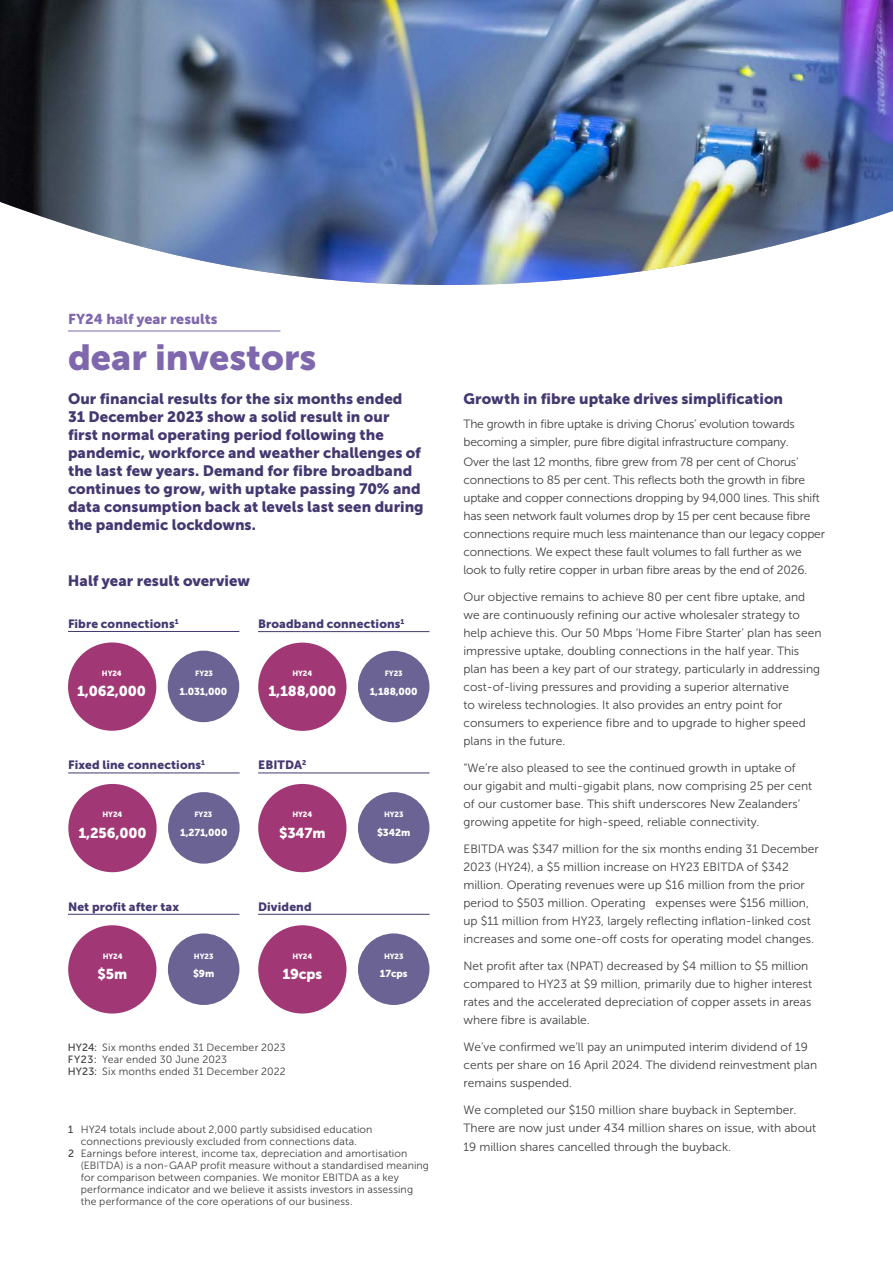
<style>
.page{position:relative;width:893px;height:1263px;background:#fff}
.page>*{position:absolute;margin:0;border:0;box-sizing:border-box;transform-origin:0 0}
.t1{font:36px "Museo Sans 900";color:#7f67ae}
.t2{font:15px/18px "Museo Sans 900";letter-spacing:.005em;color:#443871}
.t3{font:14.25px "Museo Sans 900";letter-spacing:-.01em;color:#fff}
.t4{font:14.25px "Museo Sans 900";letter-spacing:.005em;color:#7f67ae}
.t5{font:12px/18px "Museo Sans 300";color:#3e3e3f}
.t6{font:12px "Museo Sans 900";letter-spacing:.01em;color:#443871}
.t7{font:10.5px/12px "Museo Sans 300";letter-spacing:.01em;color:#3e3e3f}
.t8{font:10.05px "Museo Sans 900";letter-spacing:-.01em;color:#fff}
.t9{font:7.5px "Museo Sans 900";letter-spacing:-.01em;color:#fff}
.s1{font-family:"Museo Sans 500"}
</style>
<div class="page">
<img style="left:0;top:0;width:893px;height:285px">
<hr style="left:68px;top:331px;width:212px;height:1px;background:#7f67ae">
<hr style="left:258px;top:914px;width:171px;height:1px;background:#443871">
<div style="left:258px;top:925px;width:88px;height:88px;background:#a13774;border-radius:50%"></div>
<div style="left:358px;top:933px;width:71px;height:72px;background:#6b6393;border-radius:50%"></div>
<hr style="left:68px;top:914px;width:171px;height:1px;background:#443871">
<div style="left:68px;top:925px;width:88px;height:88px;background:#a13774;border-radius:50%"></div>
<div style="left:168px;top:933px;width:71px;height:72px;background:#6b6393;border-radius:50%"></div>
<hr style="left:68px;top:773px;width:172px;height:1px;background:#443871">
<div style="left:68px;top:784px;width:89px;height:88px;background:#a13774;border-radius:50%"></div>
<div style="left:168px;top:792px;width:72px;height:72px;background:#6b6393;border-radius:50%"></div>
<hr style="left:258px;top:773px;width:171px;height:1px;background:#443871">
<div style="left:258px;top:784px;width:88px;height:88px;background:#a13774;border-radius:50%"></div>
<div style="left:358px;top:792px;width:71px;height:72px;background:#6b6393;border-radius:50%"></div>
<hr style="left:68px;top:631px;width:171px;height:1px;background:#443871">
<div style="left:68px;top:642px;width:88px;height:89px;background:#a13774;border-radius:50%"></div>
<div style="left:168px;top:651px;width:71px;height:71px;background:#6b6393;border-radius:50%"></div>
<hr style="left:258px;top:631px;width:171px;height:1px;background:#443871">
<div style="left:258px;top:643px;width:88px;height:88px;background:#a13774;border-radius:50%"></div>
<div style="left:358px;top:651px;width:71px;height:71px;background:#6b6393;border-radius:50%"></div>
<p class="t4" style="left:68px;top:311px;width:151px">FY24 half year results</p>
<h1 class="t1" style="left:68px;top:337px;width:250px">dear investors</h1>
<p class="t2" style="left:68px;top:390px;width:357px">Our financial results for the six months ended<br>31 December 2023 show a solid result in our<br>first normal operating period following the pandemic, workforce and weather challenges of the last few years. Demand for fibre broadband continues to grow, with uptake passing 70% and data consumption back at levels last seen during the pandemic lockdowns.</p>
<p class="t2" style="left:463px;top:390px;width:321px">Growth in fibre uptake drives simplification</p>
<p class="t5" style="left:463px;top:415px;width:333px">The growth in fibre uptake is driving Chorus’ evolution towards becoming a simpler, pure fibre digital infrastructure company.</p>
<p class="t5" style="left:463px;top:453px;width:363px">Over the last 12 months, fibre grew from 78 per cent of Chorus’ connections to 85 per cent. This reflects both the growth in fibre uptake and copper connections dropping by 94,000 lines. This shift has seen network fault volumes drop by 15 per cent because fibre connections require much less maintenance than our legacy copper connections. We expect these fault volumes to fall further as we look to fully retire copper in urban fibre areas by the end of 2026.</p>
<p class="t5" style="left:463px;top:588px;width:360px">Our objective remains to achieve 80 per cent fibre uptake, and we are continuously refining our active wholesaler strategy to help achieve this. Our 50 Mbps ‘Home Fibre Starter’ plan has seen impressive uptake, doubling connections in the half year. This plan has been a key part of our strategy, particularly in addressing cost-of-living pressures and providing a superior alternative<br>to wireless technologies. It also provides an entry point for consumers to experience fibre and to upgrade to higher speed plans in the future.</p>
<p class="t5" style="left:463px;top:759px;width:350px">“We’re also pleased to see the continued growth in uptake of our gigabit and multi-gigabit plans, now comprising 25 per cent of our customer base. This shift underscores New Zealanders’ growing appetite for high-speed, reliable connectivity.</p>
<p class="t5" style="left:463px;top:840px;width:357px">EBITDA was $347 million for the six months ending 31 December 2023 (HY24), a $5 million increase on HY23 EBITDA of $342 million. Operating revenues were up $16 million from the prior period to $503 million. Operating expenses were $156 million, up $11 million from HY23, largely reflecting inflation-linked cost increases and some one-off costs for operating model changes.</p>
<p class="t5" style="left:463px;top:957px;width:350px">Net profit after tax (NPAT) decreased by $4 million to $5 million compared to HY23 at $9 million, primarily due to higher interest rates and the accelerated depreciation of copper assets in areas where fibre is available.</p>
<p class="t5" style="left:463px;top:1038px;width:355px">We’ve confirmed we’ll pay an unimputed interim dividend of 19 cents per share on 16 April 2024. The dividend reinvestment plan remains suspended.</p>
<p class="t5" style="left:463px;top:1101px;width:354px">We completed our $150 million share buyback in September.<br>There are now just under 434 million shares on issue, with about<br>19 million shares cancelled through the buyback.</p>
<p class="t2" style="left:68px;top:572px;width:184px">Half year result overview</p>
<p class="t6" style="left:68px;top:617px;width:112px">Fibre connections<sup>1</sup></p>
<p class="t6" style="left:258px;top:617px;width:148px">Broadband connections<sup>1</sup></p>
<p class="t9" style="left:102px;top:669px;width:21px">HY24</p>
<p class="t3" style="left:77px;top:683px;width:70px">1,062,000</p>
<p class="t9" style="left:195px;top:669px;width:19px">FY23</p>
<p class="t8" style="left:180px;top:685px;width:49px">1.031,000</p>
<p class="t9" style="left:292px;top:669px;width:21px">HY24</p>
<p class="t3" style="left:268px;top:683px;width:69px">1,188,000</p>
<p class="t9" style="left:385px;top:669px;width:19px">FY23</p>
<p class="t8" style="left:370px;top:685px;width:49px">1,188,000</p>
<p class="t6" style="left:258px;top:758px;width:50px">EBITDA<sup>2</sup></p>
<p class="t6" style="left:68px;top:758px;width:138px">Fixed line connections<sup>1</sup></p>
<p class="t9" style="left:102px;top:810px;width:21px">HY24</p>
<p class="t3" style="left:78px;top:824px;width:70px">1,256,000</p>
<p class="t9" style="left:195px;top:810px;width:19px">FY23</p>
<p class="t8" style="left:180px;top:827px;width:49px">1,271,000</p>
<p class="t9" style="left:292px;top:810px;width:21px">HY24</p>
<p class="t3" style="left:279px;top:824px;width:48px">$347m</p>
<p class="t9" style="left:384px;top:810px;width:21px">HY23</p>
<p class="t8" style="left:377px;top:827px;width:35px">$342m</p>
<p class="t6" style="left:68px;top:899px;width:113px">Net profit after tax</p>
<p class="t6" style="left:258px;top:899px;width:55px">Dividend</p>
<p class="t9" style="left:103px;top:952px;width:21px">HY24</p>
<p class="t3" style="left:98px;top:966px;width:31px">$5m</p>
<p class="t9" style="left:194px;top:952px;width:21px">HY23</p>
<p class="t8" style="left:193px;top:968px;width:23px">$9m</p>
<p class="t9" style="left:292px;top:952px;width:21px">HY24</p>
<p class="t3" style="left:282px;top:966px;width:41px">19cps</p>
<p class="t9" style="left:384px;top:952px;width:21px">HY23</p>
<p class="t8" style="left:380px;top:968px;width:29px">17cps</p>
<p class="t7" style="left:68px;top:1041px;width:220px"><span class="s1">HY24:</span> Six months ended 31 December 2023<br><span class="s1">FY23:</span> Year ended 30 June 2023<br><span class="s1">HY23:</span> Six months ended 31 December 2022</p>
<p class="t7" style="left:68px;top:1124px;width:306px"><span class="s1">1</span> HY24 totals include about 2,000 partly subsidised education</p>
<p class="t7" style="left:81px;top:1136px;width:278px">connections previously excluded from connections data.</p>
<p class="t7" style="left:68px;top:1148px;width:341px"><span class="s1">2</span> Earnings before interest, income tax, depreciation and amortisation</p>
<p class="t7" style="left:81px;top:1160px;width:350px">(EBITDA) is a non-GAAP profit measure without a standardised meaning</p>
<p class="t7" style="left:81px;top:1172px;width:320px">for comparison between companies. We monitor EBITDA as a key</p>
<p class="t7" style="left:81px;top:1184px;width:334px">performance indicator and we believe it assists investors in assessing</p>
<p class="t7" style="left:81px;top:1196px;width:273px">the performance of the core operations of our business.</p>
</div>
